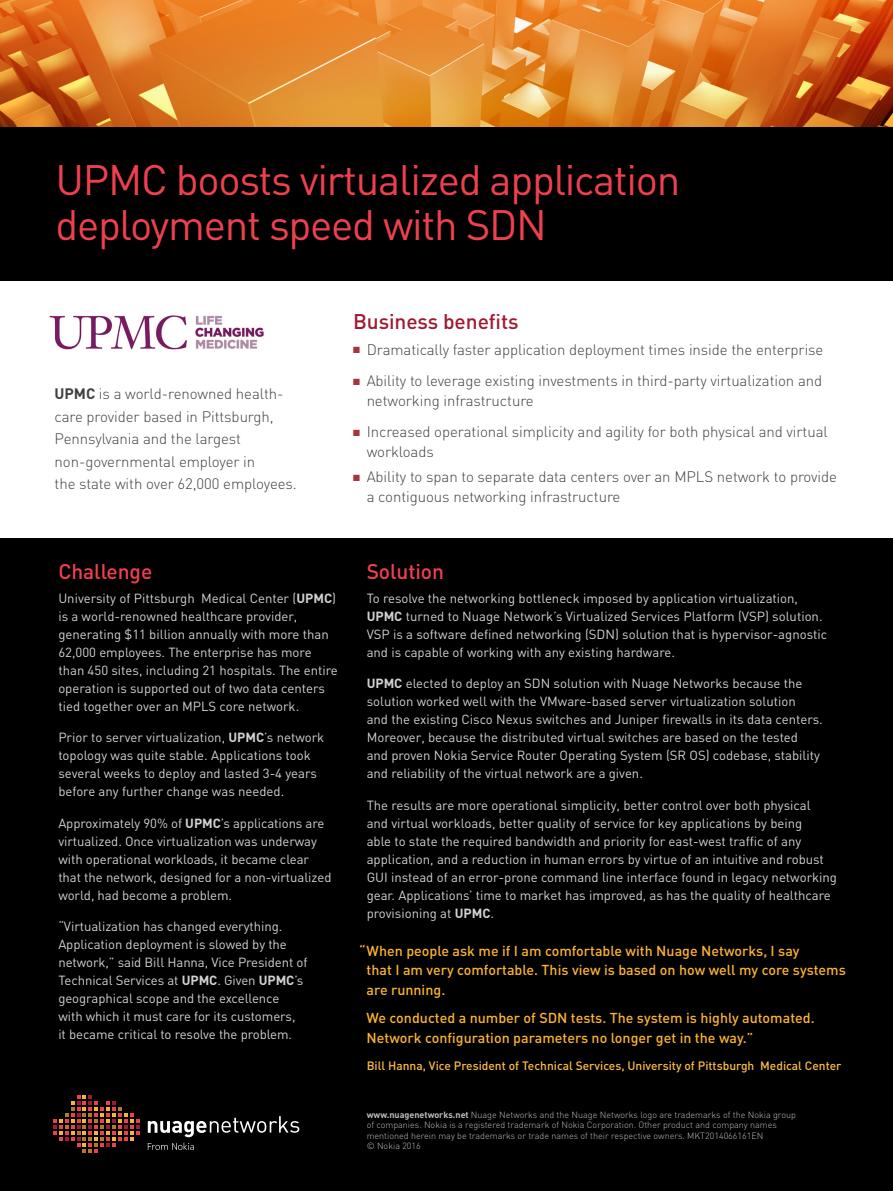
<style>
.page{position:relative;width:893px;height:1191px;background:#fff}
.page>*{position:absolute;margin:0;border:0;box-sizing:border-box;transform-origin:0 0}
.t1{font:42px/45px "DIN";letter-spacing:-.03em;color:#ef404f}
.t2{font:500 21px "DIN";letter-spacing:-.005em;color:#ef404f}
.t3{font:500 21px "DIN";letter-spacing:-.005em;color:#9e1c32}
.t4{font:300 15px/22.5px "DIN";letter-spacing:-.005em;color:#414042}
.t5{font:500 14.25px/19.5px "DIN";color:#fcb32e}
.t6{font:13.2px/18px "DIN";color:#d1d3d4}
.t7{font:500 12px "DIN";color:#fdba46}
.t8{font:300 9px/10.5px "DIN";color:#bcbec0}
.s1{font-weight:700}
.s2{color:#a5353e}
</style>
<div class="page">
<img style="left:0;top:0;width:893px;height:127px">
<div style="left:0;top:127px;width:893px;height:154px;background:#000"></div>
<div style="left:0;top:538px;width:893px;height:653px;background:#000"></div>
<svg style="left:53px;top:1095px;width:86px;height:57px"></svg>
<svg style="left:148px;top:1116px;width:151px;height:33px"></svg>
<img style="left:49px;top:315px;width:215px;height:35px">
<h1 class="t1" style="left:55px;top:156px;width:627px">UPMC boosts virtualized application deployment speed with SDN</h1>
<p class="t4" style="left:55px;top:382px;width:244px"><span class="s1">UPMC</span> is a world-renowned health&shy;care provider based in Pittsburgh, Pennsylvania and the largest non-governmental employer in<br>the state with over 62,000 employees.</p>
<h2 class="t3" style="left:353px;top:308px;width:167px">Business benefits</h2>
<p class="t4" style="left:353px;top:338px;width:472px"><span class="s2">■</span> Dramatically faster application deployment times inside the enterprise</p>
<p class="t4" style="left:367px;top:371px;width:457px;line-height:19.5px;text-indent:-13px"><span class="s2">■</span> Ability to leverage existing investments in third-party virtualization and networking infrastructure</p>
<p class="t4" style="left:367px;top:422px;width:463px;line-height:19.5px;text-indent:-13px"><span class="s2">■</span> Increased operational simplicity and agility for both physical and virtual workloads</p>
<p class="t4" style="left:367px;top:467px;width:472px;line-height:19.5px;text-indent:-13px"><span class="s2">■</span> Ability to span to separate data centers over an MPLS network to provide a contiguous networking infrastructure</p>
<h2 class="t2" style="left:58px;top:558px;width:95px">Challenge</h2>
<p class="t6" style="left:58px;top:589px;width:281px">University of Pittsburgh Medical Center (<span class="s1">UPMC</span>) is a world-renowned healthcare provider, generating $11 billion annually with more than 62,000 employees. The enterprise has more than 450 sites, including 21 hospitals. The entire operation is supported out of two data centers tied together over an MPLS core network.</p>
<p class="t6" style="left:58px;top:728px;width:267px">Prior to server virtualization, <span class="s1">UPMC</span>’s network topology was quite stable. Applications took several weeks to deploy and lasted 3-4 years before any further change was needed.</p>
<p class="t6" style="left:58px;top:814px;width:275px">Approximately 90% of <span class="s1">UPMC</span>’s applications are virtualized. Once virtualization was underway with operational workloads, it became clear that the network, designed for a non-virtualized world, had become a problem.</p>
<p class="t6" style="left:58px;top:917px;width:251px">“Virtualization has changed everything.<br>Application deployment is slowed by the network,” said Bill Hanna, Vice President of Technical Services at <span class="s1">UPMC</span>. Given <span class="s1">UPMC</span>’s geographical scope and the excellence<br>with which it must care for its customers,<br>it became critical to resolve the problem.</p>
<h2 class="t2" style="left:367px;top:558px;width:79px">Solution</h2>
<p class="t6" style="left:367px;top:589px;width:462px">To resolve the networking bottleneck imposed by application virtualization, <span class="s1">UPMC</span> turned to Nuage Network’s Virtualized Services Platform (VSP) solution.<br>VSP is a software defined networking (SDN) solution that is hypervisor-agnostic and is capable of working with any existing hardware.</p>
<p class="t6" style="left:367px;top:674px;width:458px"><span class="s1">UPMC</span> elected to deploy an SDN solution with Nuage Networks because the solution worked well with the VMware-based server virtualization solution<br>and the existing Cisco Nexus switches and Juniper firewalls in its data centers.<br>Moreover, because the distributed virtual switches are based on the tested<br>and proven Nokia Service Router Operating System (SR OS) codebase, stability and reliability of the virtual network are a given.</p>
<p class="t6" style="left:367px;top:796px;width:472px">The results are more operational simplicity, better control over both physical<br>and virtual workloads, better quality of service for key applications by being<br>able to state the required bandwidth and priority for east-west traffic of any application, and a reduction in human errors by virtue of an intuitive and robust GUI instead of an error-prone command line interface found in legacy networking gear. Applications’ time to market has improved, as has the quality of healthcare provisioning at <span class="s1">UPMC</span>.</p>
<p class="t5" style="left:367px;top:940px;width:481px;text-indent:-7px">“When people ask me if I am comfortable with Nuage Networks, I say<br>that I am very comfortable. This view is based on how well my core systems are running.</p>
<p class="t5" style="left:367px;top:1008px;width:449px">We conducted a number of SDN tests. The system is highly automated.<br>Network configuration parameters no longer get in the way.”</p>
<p class="t7" style="left:367px;top:1057px;width:476px">Bill Hanna, Vice President of Technical Services, University of Pittsburgh Medical Center</p>
<p class="t8" style="left:367px;top:1109px;width:431px"><span class="s1">www.nuagenetworks.net</span> Nuage Networks and the Nuage Networks logo are trademarks of the Nokia group of companies. Nokia is a registered trademark of Nokia Corporation. Other product and company names mentioned herein may be trademarks or trade names of their respective owners. MKT2014066161EN<br>© Nokia 2016</p>
</div>
